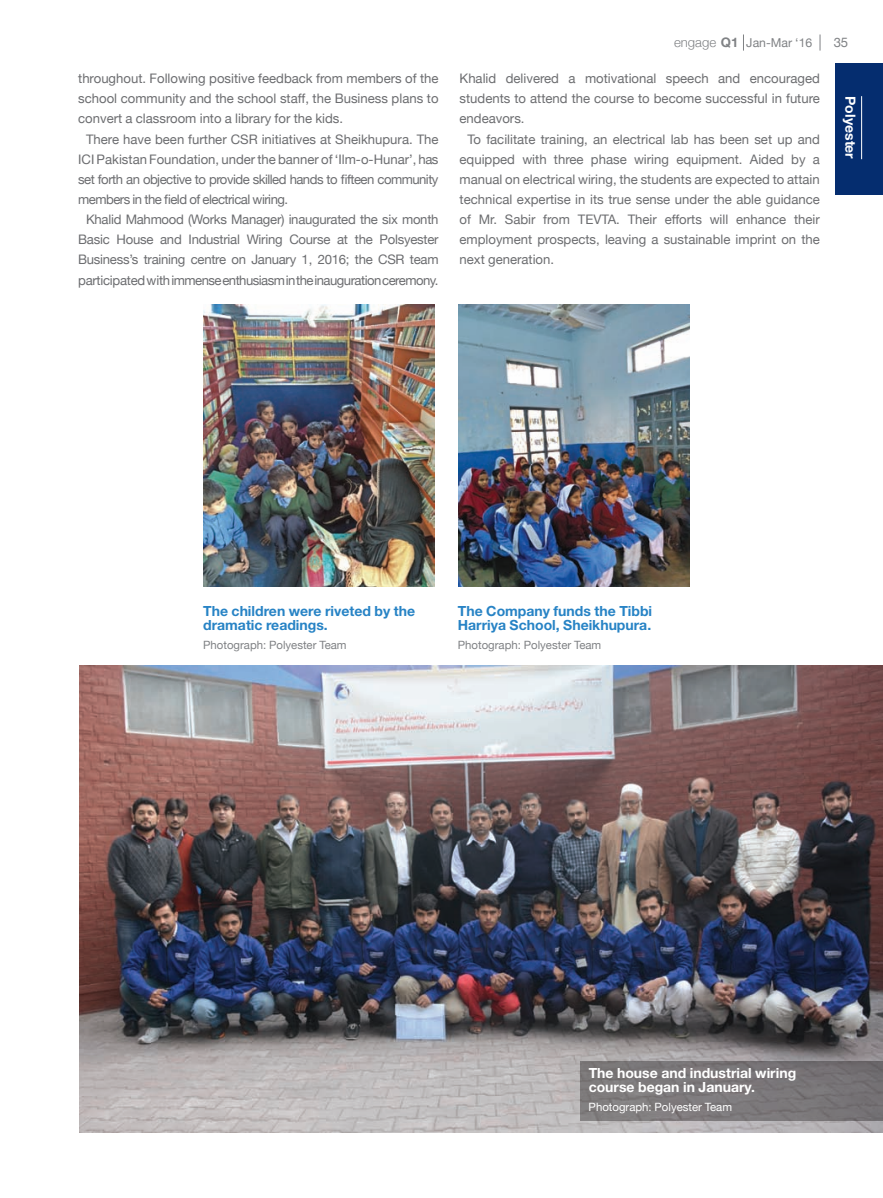
<style>
.page{position:relative;width:883px;height:1198px;background:#fff}
.page>*{position:absolute;margin:0;border:0;box-sizing:border-box;transform-origin:0 0}
.t1{font:700 14px/14px "Helvetica Neue LT Std";color:#2783c5}
.t2{font:700 14px/14px "Helvetica Neue LT Std";color:#fff}
.t3{font:13.12px "Helvetica Neue";color:#6c6d70}
.t4{font:13.12px "Helvetica Neue";letter-spacing:-.04em;color:#6c6d70}
.t5{font:13.12px "Helvetica Neue";letter-spacing:-.02em;color:#6c6d70}
.t6{font:13.12px "Helvetica Neue";color:#808285}
.t7{font:12.25px "Helvetica Neue";color:#808285}
.t8{font:11.38px "Helvetica Neue";color:#808285}
.t9{font:11.38px "Helvetica Neue";color:#fff}
.s1{font-weight:300;font-size:13.12px}
.s2{font-weight:700;font-size:13.12px}
</style>
<div class="page">
<svg style="left:819px;top:34px;width:1px;height:17px"></svg>
<div style="left:834px;top:63px;width:48px;height:131px;background:#052d6f"></div>
<hr style="left:860px;top:96px;width:1px;height:63px;background:#fff">
<img style="left:79px;top:665px;width:803px;height:467px">
<img style="left:458px;top:304px;width:231px;height:282px">
<img style="left:203px;top:304px;width:231px;height:282px">
<div style="left:580px;top:1061px;width:302px;height:59px;background:linear-gradient(to right,#807c7d,#747073)"></div>
<p class="t3" style="left:78px;top:71px;width:361px">throughout. Following positive feedback from members of the</p>
<p class="t3" style="left:78px;top:91px;width:361px">school community and the school staff, the Business plans to</p>
<p class="t3" style="left:78px;top:111px;width:266px">convert a classroom into a library for the kids.</p>
<p class="t3" style="left:86px;top:131px;width:354px">There have been further CSR initiatives at Sheikhupura. The</p>
<p class="t3" style="left:78px;top:151px;width:361px">ICI Pakistan Foundation, under the banner of ‘Ilm-o-Hunar’, has</p>
<p class="t4" style="left:78px;top:171px;width:361px">set forth an objective to provide skilled hands to fifteen community</p>
<p class="t4" style="left:78px;top:191px;width:211px">members in the field of electrical wiring.</p>
<p class="t5" style="left:86px;top:211px;width:354px">Khalid Mahmood (Works Manager) inaugurated the six month</p>
<p class="t5" style="left:78px;top:232px;width:361px">Basic House and Industrial Wiring Course at the Polsyester</p>
<p class="t5" style="left:78px;top:252px;width:361px">Business’s training centre on January 1, 2016; the CSR team</p>
<p class="t4" style="left:78px;top:272px;width:361px">participated with immense enthusiasm in the inauguration ceremony.</p>
<p class="t7" style="left:673px;top:35px;width:140px"><span class="s1">engage</span> <span class="s2">Q1</span> Jan-Mar ‘16</p>
<p class="t6" style="left:833px;top:34px;width:16px">35</p>
<p class="t3" style="left:459px;top:71px;width:361px">Khalid delivered a motivational speech and encouraged</p>
<p class="t3" style="left:459px;top:91px;width:361px">students to attend the course to become successful in future</p>
<p class="t3" style="left:459px;top:111px;width:66px">endeavors.</p>
<p class="t3" style="left:467px;top:131px;width:354px">To facilitate training, an electrical lab has been set up and</p>
<p class="t3" style="left:459px;top:151px;width:361px">equipped with three phase wiring equipment. Aided by a</p>
<p class="t3" style="left:459px;top:171px;width:361px">manual on electrical wiring, the students are expected to attain</p>
<p class="t3" style="left:459px;top:191px;width:361px">technical expertise in its true sense under the able guidance</p>
<p class="t3" style="left:459px;top:211px;width:361px">of Mr. Sabir from TEVTA. Their efforts will enhance their</p>
<p class="t3" style="left:459px;top:232px;width:361px">employment prospects, leaving a sustainable imprint on the</p>
<p class="t3" style="left:459px;top:252px;width:96px">next generation.</p>
<p class="t2" style="left:857px;top:96px;width:64px;rotate:90deg">Polyester</p>
<p class="t1" style="left:203px;top:604px;width:213px">The children were riveted by the dramatic readings.</p>
<p class="t1" style="left:457px;top:604px;width:196px">The Company funds the Tibbi<br>Harriya School, Sheikhupura.</p>
<p class="t8" style="left:203px;top:638px;width:145px">Photograph: Polyester Team</p>
<p class="t8" style="left:457px;top:638px;width:145px">Photograph: Polyester Team</p>
<p class="t2" style="left:588px;top:1065px;width:209px">The house and industrial wiring course began in January.</p>
<p class="t9" style="left:588px;top:1099px;width:145px">Photograph: Polyester Team</p>
</div>
